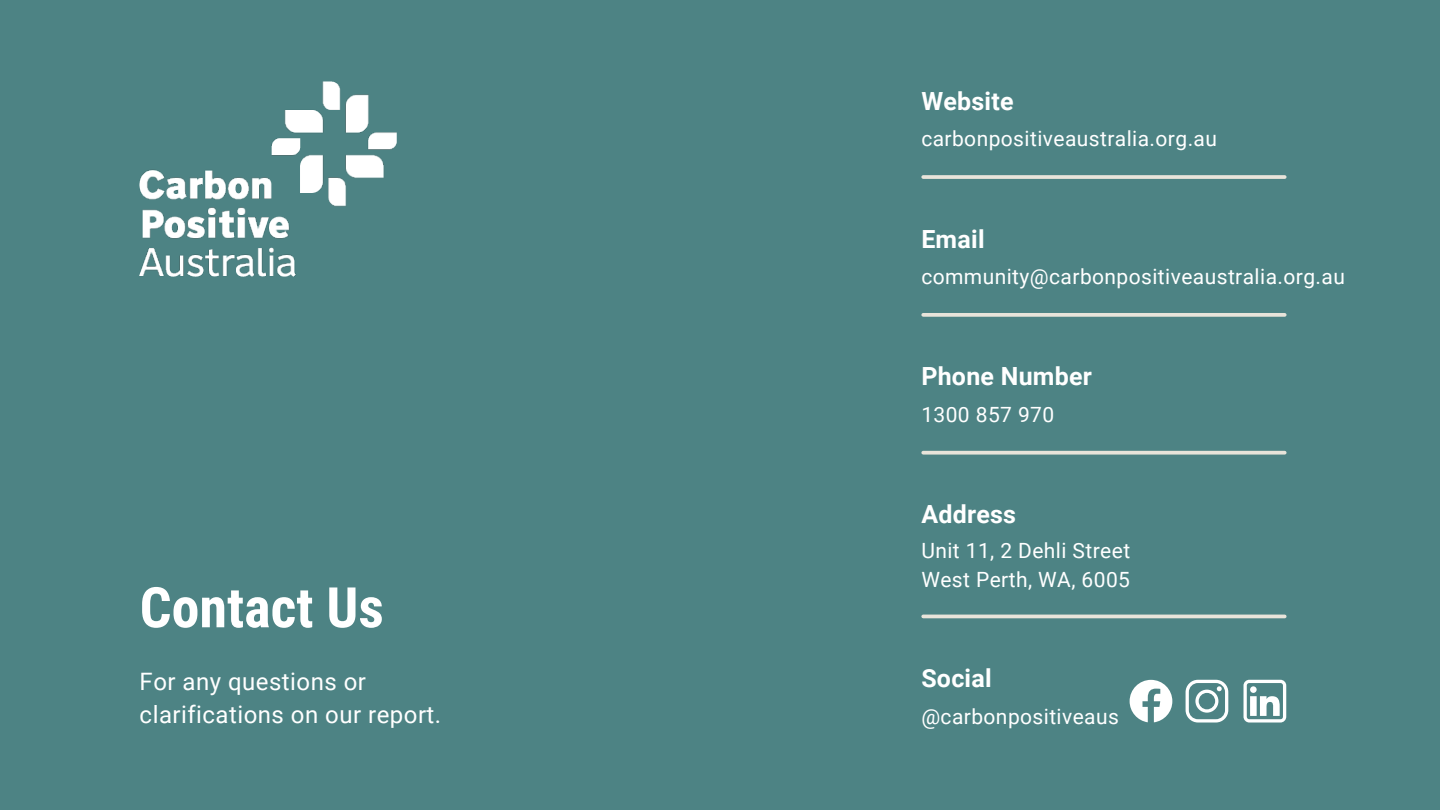
<style>
.page{position:relative;width:1440px;height:810px;background:#4d8384}
.page>*{position:absolute;margin:0;border:0;box-sizing:border-box;transform-origin:0 0}
.t1{font:700 56px "Roboto Condensed";color:#fff}
.t2{font:700 25px "Roboto";letter-spacing:.01em;color:#fff}
.t3{font:24px/33px "Roboto";letter-spacing:.02em;color:#fff}
.t4{font:21px/29.2px "Roboto";letter-spacing:.02em;color:#fff}
</style>
<div class="page">
<svg style="left:923px;top:313px;width:362px;height:4px"></svg>
<svg style="left:923px;top:451px;width:362px;height:4px"></svg>
<img style="left:140px;top:81px;width:256px;height:196px">
<svg style="left:923px;top:175px;width:362px;height:4px"></svg>
<hr style="left:923px;top:615px;width:362px;height:3px;background:#e8e4da">
<svg style="left:1130px;top:680px;width:42px;height:42px"></svg>
<svg style="left:1186px;top:680px;width:42px;height:43px"></svg>
<svg style="left:1244px;top:680px;width:42px;height:43px"></svg>
<p class="t2" style="left:921px;top:83px;width:94px">Website</p>
<p class="t4" style="left:921px;top:124px;width:297px">carbonpositiveaustralia.org.au</p>
<p class="t2" style="left:921px;top:221px;width:65px">Email</p>
<p class="t4" style="left:921px;top:261px;width:425px">community@carbonpositiveaustralia.org.au</p>
<p class="t2" style="left:921px;top:359px;width:172px">Phone Number</p>
<p class="t4" style="left:921px;top:399px;width:134px">1300 857 970</p>
<h1 class="t1" style="left:140px;top:568px;width:246px">Contact Us</h1>
<p class="t2" style="left:921px;top:497px;width:96px">Address</p>
<p class="t4" style="left:921px;top:535px;width:210px">Unit 11, 2 Dehli Street<br>West Perth, WA, 6005</p>
<p class="t3" style="left:140px;top:664px;width:303px">For any questions or clarifications on our report.</p>
<p class="t2" style="left:921px;top:661px;width:72px">Social</p>
<p class="t4" style="left:921px;top:701px;width:199px">@carbonpositiveaus</p>
</div>
